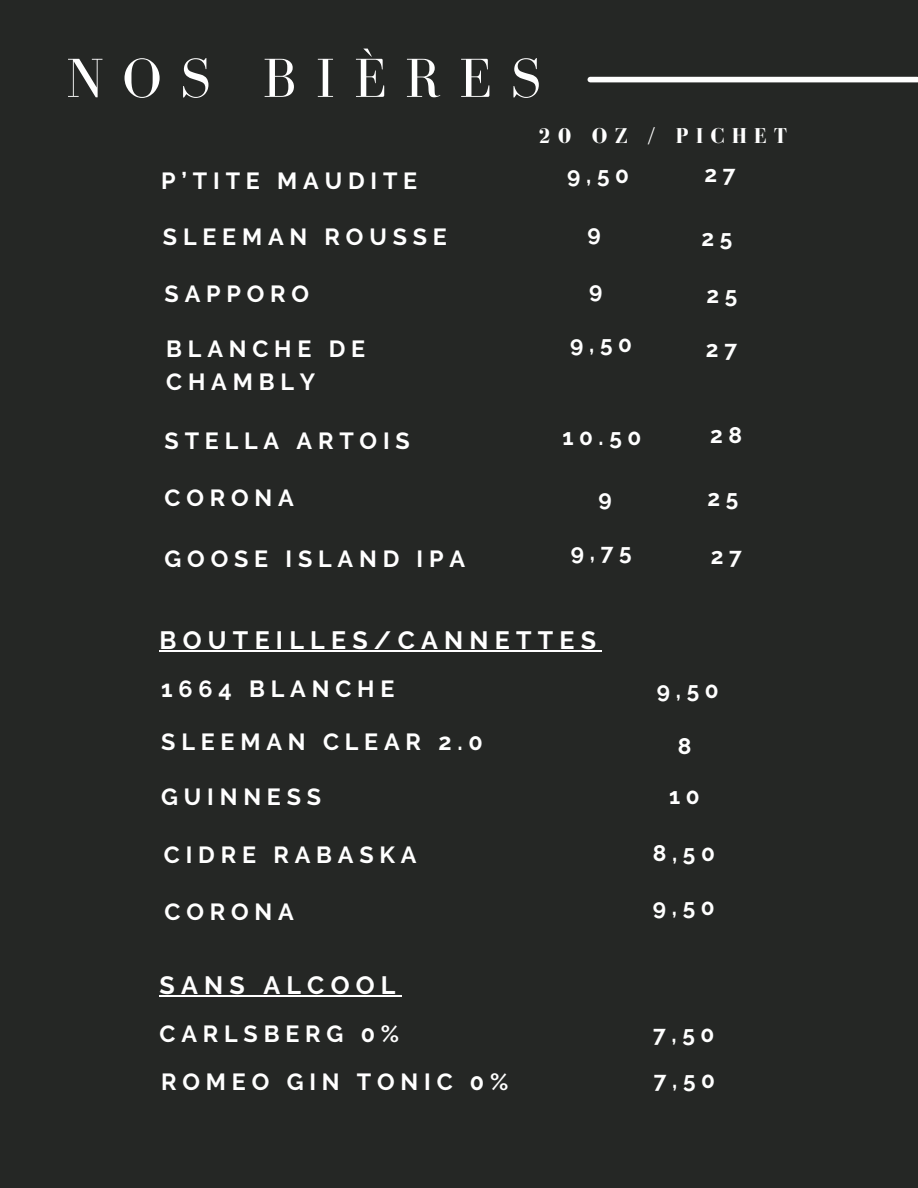
<style>
.page{position:relative;width:918px;height:1188px;background:#252725}
.page>*{position:absolute;margin:0;border:0;box-sizing:border-box;transform-origin:0 0}
.t1{font:56.55px "Bodoni FLF";letter-spacing:.33em;color:#fff}
.t2{font:700 25.05px "Raleway";letter-spacing:.25em;color:#fff}
.t3{font:700 23.25px/32.7px "Raleway";letter-spacing:.25em;color:#fff}
.t4{font:700 22.5px "Raleway";letter-spacing:.25em;color:#fff}
.t5{font:700 22.05px "Bodoni FLF";letter-spacing:.33em;color:#fff}
</style>
<div class="page">
<div style="left:590px;top:77px;width:327px;height:5px;background:#fff"></div>
<hr style="left:160px;top:650px;width:442px;height:2px;background:#fff">
<hr style="left:160px;top:995px;width:242px;height:2px;background:#fff">
<h1 class="t1" style="left:66px;top:47px;width:476px">NOS BIÈRES</h1>
<h4 class="t5" style="left:538px;top:124px;width:251px">20 OZ / PICHET</h4>
<h2 class="t3" style="left:161px;top:164px;width:258px">P’TITE MAUDITE</h2>
<h3 class="t4" style="left:567px;top:161px;width:63px">9,50</h3>
<p class="t4" style="left:705px;top:161px;width:33px">27</p>
<h2 class="t3" style="left:163px;top:220px;width:286px">SLEEMAN ROUSSE</h2>
<p class="t4" style="left:588px;top:220px;width:15px">9</p>
<p class="t4" style="left:701px;top:225px;width:32px">25</p>
<h2 class="t3" style="left:165px;top:277px;width:146px">SAPPORO</h2>
<p class="t4" style="left:589px;top:277px;width:15px">9</p>
<p class="t4" style="left:706px;top:281px;width:32px">25</p>
<h2 class="t3" style="left:166px;top:332px;width:201px">BLANCHE DE<br>CHAMBLY</h2>
<p class="t4" style="left:570px;top:331px;width:63px">9,50</p>
<p class="t4" style="left:706px;top:335px;width:33px">27</p>
<h2 class="t3" style="left:165px;top:425px;width:247px">STELLA ARTOIS</h2>
<h3 class="t4" style="left:562px;top:424px;width:81px">10.50</h3>
<p class="t4" style="left:710px;top:421px;width:34px">28</p>
<h2 class="t3" style="left:165px;top:481px;width:131px">CORONA</h2>
<h3 class="t4" style="left:599px;top:485px;width:15px">9</h3>
<h2 class="t4" style="left:707px;top:485px;width:32px">25</h2>
<h3 class="t3" style="left:165px;top:542px;width:302px">GOOSE ISLAND IPA</h3>
<h2 class="t4" style="left:571px;top:539px;width:62px">9,75</h2>
<h2 class="t4" style="left:711px;top:542px;width:33px">27</h2>
<p class="t2" style="left:160px;top:625px;width:438px">BOUTEILLES/CANNETTES</p>
<p class="t3" style="left:161px;top:672px;width:235px">1664 BLANCHE</p>
<h3 class="t4" style="left:657px;top:677px;width:63px">9,50</h3>
<p class="t3" style="left:161px;top:726px;width:323px">SLEEMAN CLEAR 2.0</p>
<h2 class="t4" style="left:678px;top:733px;width:15px">8</h2>
<h2 class="t3" style="left:161px;top:780px;width:161px">GUINNESS</h2>
<p class="t4" style="left:669px;top:783px;width:32px">10</p>
<p class="t3" style="left:164px;top:838px;width:254px">CIDRE RABASKA</p>
<h2 class="t4" style="left:653px;top:840px;width:64px">8,50</h2>
<h2 class="t3" style="left:165px;top:896px;width:131px">CORONA</h2>
<h3 class="t4" style="left:653px;top:894px;width:63px">9,50</h3>
<h3 class="t2" style="left:160px;top:971px;width:238px">SANS ALCOOL</h3>
<h2 class="t3" style="left:160px;top:1017px;width:241px">CARLSBERG 0%</h2>
<p class="t4" style="left:653px;top:1021px;width:63px">7,50</p>
<h2 class="t3" style="left:161px;top:1065px;width:349px">ROMEO GIN TONIC 0%</h2>
<h3 class="t4" style="left:654px;top:1067px;width:63px">7,50</h3>
</div>
